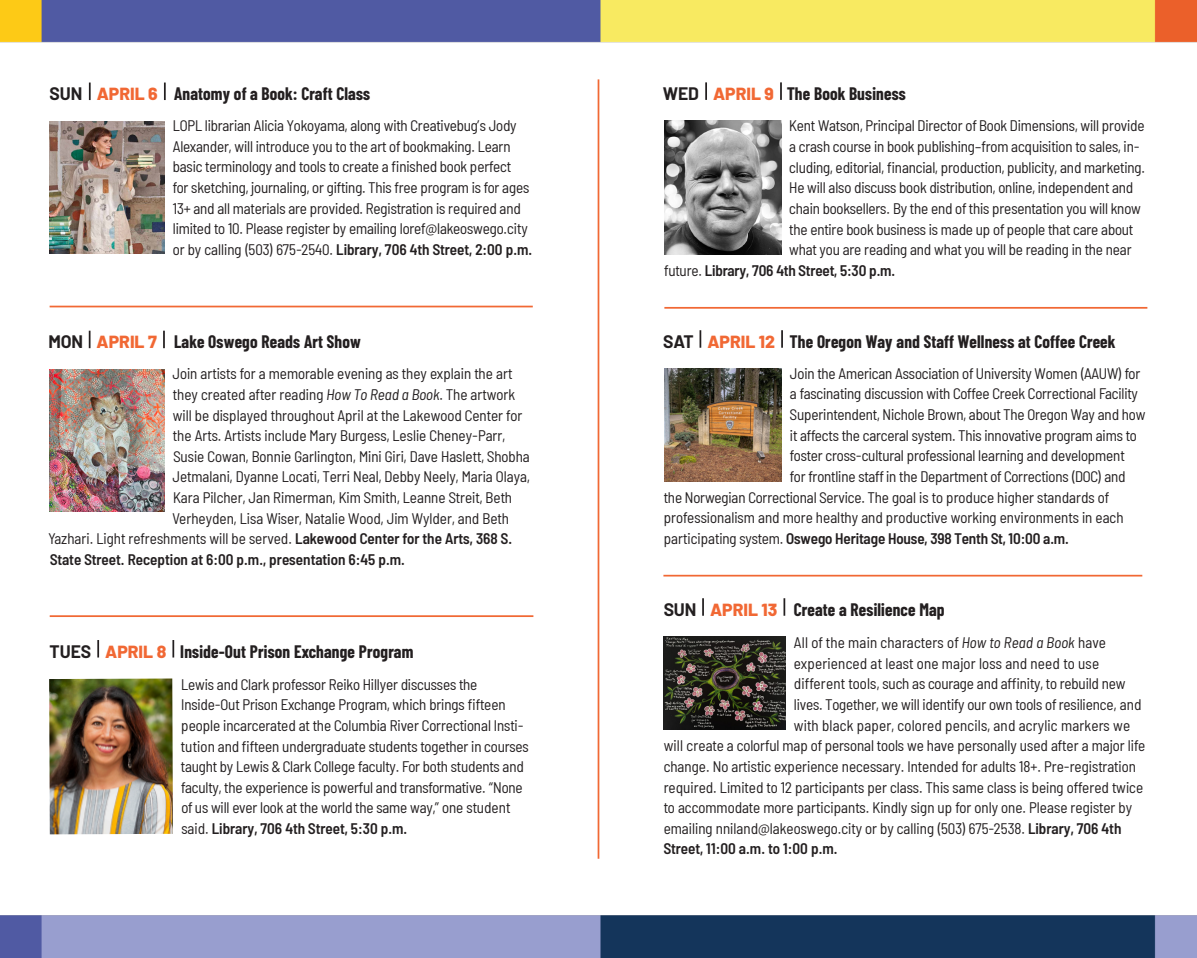
<style>
.page{position:relative;width:1197px;height:958px;background:#fff}
.page>*{position:absolute;margin:0;border:0;box-sizing:border-box;transform-origin:0 0}
.Heading__Event{font:700 17.68px "Barlow Condensed";letter-spacing:.01em;color:#231f20}
.Heading__Day{font:700 17.68px "Barlow";letter-spacing:-.005em;color:#231f20}
.Heading__Date{font:800 17.5px "Barlow";color:#f16834}
.Barlow_8_75__11_79{font:semi-condensed 15.4px/20.7px "Barlow";letter-spacing:-.01em;color:#231f20}
.Barlow_8_75__11_79-2{font:600 semi-condensed 15.4px "Barlow";letter-spacing:-.01em;color:#231f20}
.Barlow_8_75__11_79-3{font:semi-condensed 15.4px "Barlow";letter-spacing:.01em;color:#231f20}
.s1{font-weight:600}
.s2{font-style:italic}
.s3{font-weight:400}
</style>
<div class="page">
<img style="left:0;top:0;width:1197px;height:957px">
<svg style="left:97px;top:640px;width:2px;height:17px"></svg>
<svg style="left:172px;top:640px;width:2px;height:17px"></svg>
<img style="left:49px;top:678px;width:124px;height:156px">
<img style="left:664px;top:368px;width:117px;height:113px">
<svg style="left:700px;top:330px;width:1px;height:18px"></svg>
<svg style="left:781px;top:330px;width:2px;height:18px"></svg>
<hr style="left:598px;top:79px;width:1px;height:779px;background:#f16834">
<hr style="left:663px;top:575px;width:479px;height:1px;background:#f16834">
<svg style="left:702px;top:598px;width:2px;height:17px"></svg>
<svg style="left:784px;top:598px;width:1px;height:17px"></svg>
<img style="left:664px;top:636px;width:121px;height:93px">
<svg style="left:705px;top:82px;width:2px;height:18px"></svg>
<svg style="left:780px;top:82px;width:2px;height:18px"></svg>
<img style="left:664px;top:121px;width:117px;height:133px">
<img style="left:49px;top:369px;width:115px;height:142px">
<hr style="left:664px;top:307px;width:483px;height:2px;background:#f16834">
<svg style="left:89px;top:331px;width:2px;height:17px"></svg>
<svg style="left:163px;top:331px;width:2px;height:17px"></svg>
<img style="left:50px;top:121px;width:114px;height:132px">
<svg style="left:89px;top:83px;width:2px;height:17px"></svg>
<svg style="left:164px;top:83px;width:2px;height:17px"></svg>
<hr style="left:50px;top:615px;width:483px;height:2px;background:#f16834">
<hr style="left:50px;top:306px;width:483px;height:1px;background:#f16834">
<p class="Heading__Day" style="left:50px;top:80px;width:34px">SUN</p>
<p class="Heading__Date" style="left:97px;top:81px;width:63px">APRIL 6</p>
<p class="Heading__Event" style="left:174px;top:81px;width:198px">Anatomy of a Book: Craft Class</p>
<p class="Barlow_8_75__11_79" style="left:173px;top:114px;width:361px">LOPL librarian Alicia Yokoyama, along with Creativebug’s Jody Alexander, will introduce you to the art of bookmaking. Learn basic terminology and tools to create a finished book perfect<br>for sketching, journaling, or gifting. This free program is for ages 13+ and all materials are provided. Registration is required and limited to 10. Please register by emailing loref@lakeoswego.city or by calling (503) 675-2540. <span class="s1">Library, 706 4th Street, 2:00 p.m.</span></p>
<p class="Heading__Day" style="left:48px;top:329px;width:36px">MON</p>
<p class="Heading__Date" style="left:97px;top:329px;width:62px">APRIL 7</p>
<p class="Heading__Event" style="left:174px;top:329px;width:188px">Lake Oswego Reads Art Show</p>
<p class="Barlow_8_75__11_79" style="left:172px;top:362px;width:341px">Join artists for a memorable evening as they explain the art</p>
<p class="Barlow_8_75__11_79" style="left:173px;top:383px;width:344px">they created after reading <span class="s2">How To Read a Book</span>. The artwork</p>
<p class="Barlow_8_75__11_79" style="left:173px;top:403px;width:351px">will be displayed throughout April at the Lakewood Center for</p>
<p class="Barlow_8_75__11_79" style="left:173px;top:424px;width:334px">the Arts. Artists include Mary Burgess, Leslie Cheney-Parr,</p>
<p class="Barlow_8_75__11_79" style="left:173px;top:445px;width:358px">Susie Cowan, Bonnie Garlington, Mini Giri, Dave Haslett, Shobha</p>
<p class="Barlow_8_75__11_79" style="left:172px;top:465px;width:359px">Jetmalani, Dyanne Locati, Terri Neal, Debby Neely, Maria Olaya,</p>
<p class="Barlow_8_75__11_79" style="left:173px;top:486px;width:340px">Kara Pilcher, Jan Rimerman, Kim Smith, Leanne Streit, Beth</p>
<p class="Barlow_8_75__11_79" style="left:172px;top:507px;width:338px">Verheyden, Lisa Wiser, Natalie Wood, Jim Wylder, and Beth</p>
<p class="Barlow_8_75__11_79" style="left:48px;top:527px;width:465px">Yazhari. Light refreshments will be served. <span class="s1">Lakewood Center for the Arts, 368 S.</span></p>
<p class="Barlow_8_75__11_79-2" style="left:50px;top:548px;width:356px">State Street. Reception at 6:00 p.m., presentation 6:45 p.m.</p>
<p class="Heading__Day" style="left:50px;top:638px;width:43px">TUES</p>
<p class="Heading__Date" style="left:105px;top:638px;width:63px">APRIL 8</p>
<p class="Heading__Event" style="left:180px;top:638px;width:235px">Inside-Out Prison Exchange Program</p>
<p class="Barlow_8_75__11_79" style="left:181px;top:672px;width:349px">Lewis and Clark professor Reiko Hillyer discusses the Inside-Out Prison Exchange Program, which brings fifteen people incarcerated at the Columbia River Correctional Insti&shy;tution and fifteen undergraduate students together in courses taught by Lewis &amp; Clark College faculty. For both students and faculty, the experience is powerful and transformative. “None of us will ever look at the world the same way,” one student said. <span class="s1">Library, 706 4th Street, 5:30 p.m.</span></p>
<p class="Heading__Day" style="left:663px;top:80px;width:38px">WED</p>
<p class="Heading__Date" style="left:713px;top:81px;width:62px">APRIL 9</p>
<p class="Heading__Event" style="left:787px;top:81px;width:120px">The Book Business</p>
<p class="Barlow_8_75__11_79" style="left:789px;top:114px;width:357px">Kent Watson, Principal Director of Book Dimensions, will provide</p>
<p class="Barlow_8_75__11_79" style="left:789px;top:135px;width:352px">a crash course in book publishing–from acquisition to sales, in-</p>
<p class="Barlow_8_75__11_79" style="left:789px;top:156px;width:357px">cluding, editorial, financial, production, publicity, and marketing.</p>
<p class="Barlow_8_75__11_79" style="left:789px;top:176px;width:346px">He will also discuss book distribution, online, independent and</p>
<p class="Barlow_8_75__11_79" style="left:789px;top:197px;width:353px">chain booksellers. By the end of this presentation you will know</p>
<p class="Barlow_8_75__11_79" style="left:789px;top:218px;width:345px">the entire book business is made up of people that care about</p>
<p class="Barlow_8_75__11_79" style="left:789px;top:238px;width:344px">what you are reading and what you will be reading in the near</p>
<p class="Barlow_8_75__11_79-2" style="left:664px;top:259px;width:233px"><span class="s3">future.</span> Library, 706 4th Street, 5:30 p.m.</p>
<p class="Heading__Day" style="left:663px;top:328px;width:32px">SAT</p>
<p class="Heading__Date" style="left:707px;top:328px;width:69px">APRIL 12</p>
<p class="Heading__Event" style="left:790px;top:329px;width:327px">The Oregon Way and Staff Wellness at Coffee Creek</p>
<p class="Barlow_8_75__11_79" style="left:790px;top:362px;width:352px">Join the American Association of University Women (AAUW) for</p>
<p class="Barlow_8_75__11_79" style="left:790px;top:382px;width:350px">a fascinating discussion with Coffee Creek Correctional Facility</p>
<p class="Barlow_8_75__11_79" style="left:790px;top:403px;width:357px">Superintendent, Nichole Brown, about The Oregon Way and how</p>
<p class="Barlow_8_75__11_79" style="left:790px;top:423px;width:348px">it affects the carceral system. This innovative program aims to</p>
<p class="Barlow_8_75__11_79" style="left:790px;top:444px;width:336px">foster cross-cultural professional learning and development</p>
<p class="Barlow_8_75__11_79" style="left:790px;top:465px;width:337px">for frontline staff in the Department of Corrections (DOC) and</p>
<p class="Barlow_8_75__11_79" style="left:664px;top:485px;width:447px">the Norwegian Correctional Service. The goal is to produce higher standards of</p>
<p class="Barlow_8_75__11_79" style="left:664px;top:506px;width:461px">professionalism and more healthy and productive working environments in each</p>
<p class="Barlow_8_75__11_79-2" style="left:664px;top:527px;width:407px"><span class="s3">participating system.</span> Oswego Heritage House, 398 Tenth St, 10:00 a.m.</p>
<p class="Heading__Day" style="left:664px;top:596px;width:34px">SUN</p>
<p class="Heading__Date" style="left:710px;top:596px;width:69px">APRIL 13</p>
<p class="Heading__Event" style="left:794px;top:597px;width:153px">Create a Resilience Map</p>
<p class="Barlow_8_75__11_79-3" style="left:794px;top:631px;width:314px">All of the main characters of <span class="s2">How to Read a Book</span> have</p>
<p class="Barlow_8_75__11_79-3" style="left:794px;top:652px;width:307px">experienced at least one major loss and need to use</p>
<p class="Barlow_8_75__11_79" style="left:794px;top:672px;width:333px">different tools, such as courage and affinity, to rebuild new</p>
<p class="Barlow_8_75__11_79" style="left:794px;top:693px;width:349px">lives. Together, we will identify our own tools of resilience, and</p>
<p class="Barlow_8_75__11_79-3" style="left:794px;top:714px;width:338px">with black paper, colored pencils, and acrylic markers we</p>
<p class="Barlow_8_75__11_79" style="left:664px;top:734px;width:483px">will create a colorful map of personal tools we have personally used after a major life</p>
<p class="Barlow_8_75__11_79" style="left:664px;top:755px;width:474px">change. No artistic experience necessary. Intended for adults 18+. Pre-registration</p>
<p class="Barlow_8_75__11_79" style="left:664px;top:775px;width:481px">required. Limited to 12 participants per class. This same class is being offered twice</p>
<p class="Barlow_8_75__11_79" style="left:664px;top:796px;width:470px">to accommodate more participants. Kindly sign up for only one. Please register by</p>
<p class="Barlow_8_75__11_79" style="left:664px;top:816px;width:459px">emailing nniland@lakeoswego.city or by calling (503) 675-2538. <span class="s1">Library, 706 4th</span></p>
<p class="Barlow_8_75__11_79-2" style="left:664px;top:837px;width:175px">Street, 11:00 a.m. to 1:00 p.m.</p>
</div>
